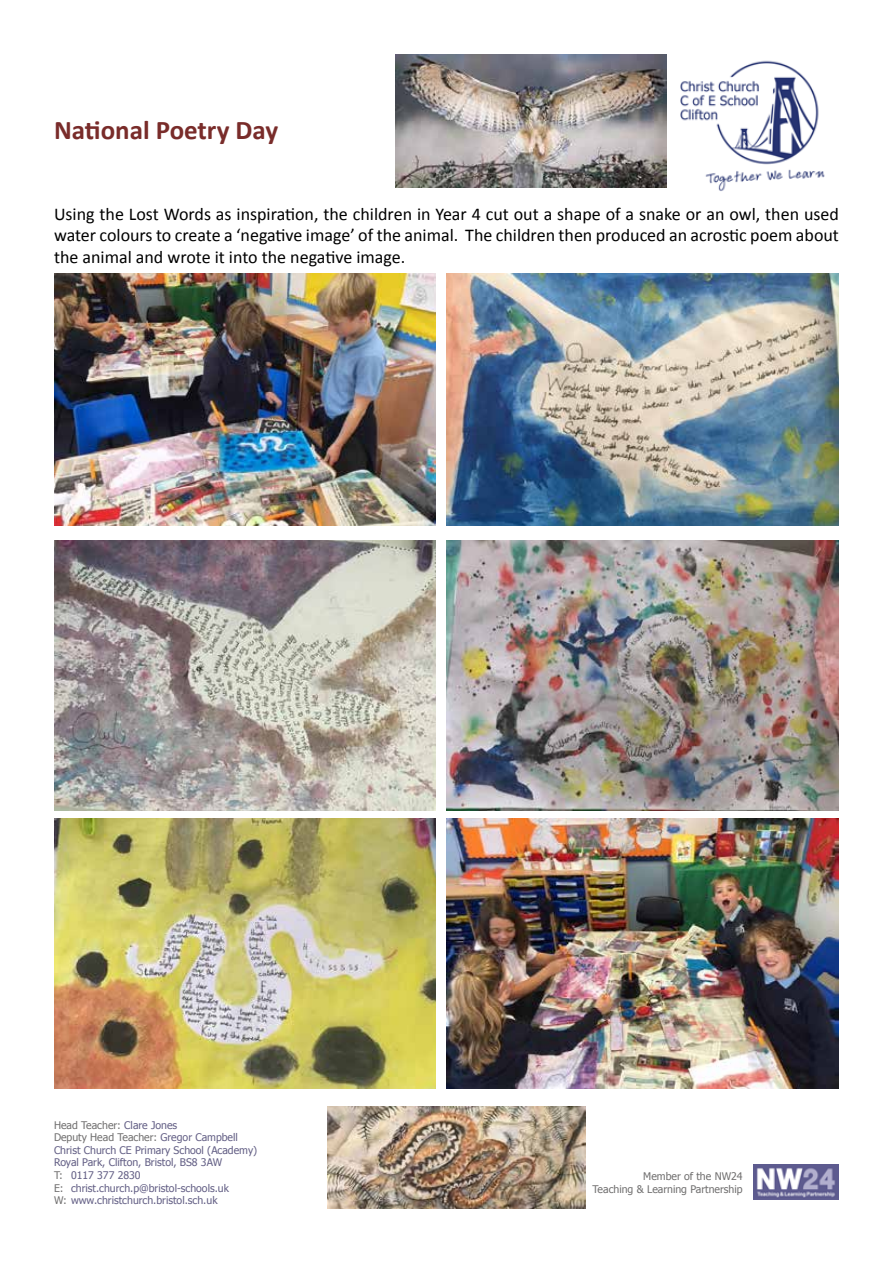
<style>
.page{position:relative;width:893px;height:1263px;background:#fff}
.page>*{position:absolute;margin:0;border:0;box-sizing:border-box;transform-origin:0 0}
.t1{font:700 27px "Calibri";color:#792c2a}
.t2{font:18px/21.6px "Calibri";color:#000;text-align:justify}
.t3{font:10.5px/12.6px "Tahoma";color:#635f85}
.t4{font:10.5px/12.6px "Tahoma";color:#706f6f;text-align:right}
.s1{color:#706f6f}
</style>
<div class="page">
<img style="left:680px;top:60px;width:145px;height:131px">
<img style="left:754px;top:1165px;width:85px;height:35px">
<img style="left:54px;top:273px;width:382px;height:252px">
<img style="left:446px;top:819px;width:393px;height:270px">
<img style="left:54px;top:540px;width:382px;height:270px">
<img style="left:446px;top:540px;width:393px;height:270px">
<img style="left:54px;top:819px;width:382px;height:270px">
<img style="left:446px;top:273px;width:393px;height:252px">
<img style="left:395px;top:54px;width:272px;height:134px">
<img style="left:328px;top:1106px;width:257px;height:103px">
<h1 class="t1" style="left:54px;top:113px;width:226px">National Poetry Day</h1>
<p class="t2" style="left:54px;top:203px;width:786px">Using the Lost Words as inspiration, the children in Year 4 cut out a shape of a snake or an owl, then used water colours to create a ‘negative image’ of the animal. The children then produced an acrostic poem about the animal and wrote it into the negative image.</p>
<p class="t3" style="left:54px;top:1118px;width:205px"><span class="s1">Head Teacher:</span> Clare Jones<br><span class="s1">Deputy Head Teacher:</span> Gregor Campbell Christ Church CE Primary School (Academy)<br>Royal Park, Clifton, Bristol, BS8 3AW<br><span class="s1">T:</span> 0117 377 2830<br><span class="s1">E:</span> christ.church.p@bristol-schools.uk<br><span class="s1">W:</span> www.christchurch.bristol.sch.uk</p>
<p class="t4" style="left:593px;top:1169px;width:152px">Member of the NW24<br>Teaching &amp; Learning Partnership</p>
</div>
